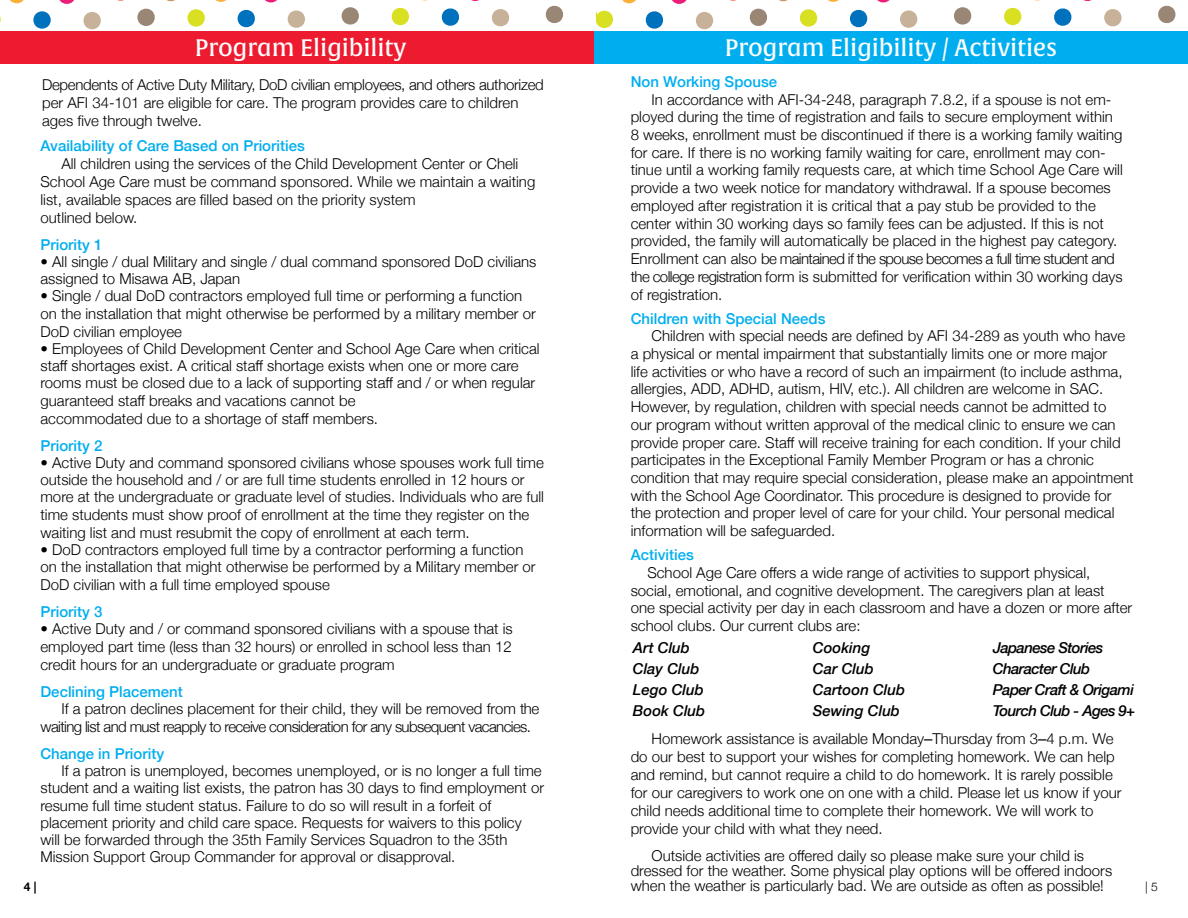
<style>
.page{position:relative;width:1188px;height:918px;background:#fff}
.page>*{position:absolute;margin:0;border:0;box-sizing:border-box;transform-origin:0 0}
.t1{font:23.4px "Alverata Informal PE Medium";color:#fff}
.t2{font:300 15px/17.7px "Helvetica Neue";color:#000}
.t3{font:300 15px/18px "Helvetica Neue";letter-spacing:-.02em;color:#000}
.t4{font:500 15px "Helvetica Neue";color:#00aeef}
.t5{font:300 15px/18px "Helvetica Neue";letter-spacing:-.04em;color:#000}
.t6{font:italic 500 15px/21px "Helvetica Neue";color:#000}
.t7{font:italic 500 15px/21px "Helvetica Neue";letter-spacing:-.04em;color:#000}
.t8{font:700 12px "Helvetica Neue";color:#000}
.t9{font:300 12px "Helvetica Neue";color:#000}
.s1{font-family:"Helvetica";font-weight:400}
</style>
<div class="page">
<svg style="left:545px;top:5px;width:18px;height:18px"></svg>
<svg style="left:341px;top:7px;width:18px;height:18px"></svg>
<svg style="left:391px;top:7px;width:18px;height:19px"></svg>
<svg style="left:441px;top:8px;width:18px;height:18px"></svg>
<svg style="left:492px;top:9px;width:18px;height:18px"></svg>
<svg style="left:137px;top:8px;width:18px;height:18px"></svg>
<svg style="left:166px;top:0;width:9px;height:2px"></svg>
<svg style="left:187px;top:0;width:39px;height:27px"></svg>
<svg style="left:237px;top:9px;width:18px;height:19px"></svg>
<svg style="left:265px;top:0;width:12px;height:3px"></svg>
<svg style="left:287px;top:10px;width:18px;height:18px"></svg>
<svg style="left:10px;top:0;width:14px;height:4px"></svg>
<svg style="left:33px;top:0;width:41px;height:29px"></svg>
<svg style="left:83px;top:12px;width:18px;height:18px"></svg>
<svg style="left:1158px;top:5px;width:18px;height:18px"></svg>
<svg style="left:954px;top:7px;width:18px;height:18px"></svg>
<svg style="left:1004px;top:7px;width:18px;height:19px"></svg>
<svg style="left:1054px;top:8px;width:18px;height:18px"></svg>
<svg style="left:1104px;top:9px;width:18px;height:18px"></svg>
<svg style="left:749px;top:8px;width:18px;height:18px"></svg>
<svg style="left:779px;top:0;width:9px;height:2px"></svg>
<svg style="left:799px;top:9px;width:19px;height:18px"></svg>
<svg style="left:828px;top:0;width:11px;height:2px"></svg>
<svg style="left:850px;top:9px;width:18px;height:19px"></svg>
<svg style="left:877px;top:0;width:13px;height:3px"></svg>
<svg style="left:900px;top:10px;width:18px;height:18px"></svg>
<svg style="left:595px;top:10px;width:18px;height:18px"></svg>
<svg style="left:622px;top:0;width:14px;height:4px"></svg>
<svg style="left:645px;top:11px;width:18px;height:18px"></svg>
<svg style="left:672px;top:0;width:15px;height:4px"></svg>
<svg style="left:696px;top:12px;width:18px;height:18px"></svg>
<div style="left:0;top:31px;width:594px;height:33px;background:#ed1b2f"></div>
<div style="left:595px;top:31px;width:593px;height:33px;background:#00aeef"></div>
<h1 class="t1" style="left:195px;top:32px;width:213px">Program Eligibility</h1>
<h1 class="t1" style="left:725px;top:32px;width:334px">Program Eligibility / Activities</h1>
<p class="t3" style="left:42px;top:75px;width:503px">Dependents of Active Duty Military, DoD civilian employees, and others authorized per AFI 34-101 are eligible for care. The program provides care to children ages five through twelve.</p>
<p class="t4" style="left:631px;top:70px;width:148px">Non Working Spouse</p>
<p class="t2" style="left:631px;top:89px;width:494px;text-indent:21px">In accordance with AFI-34-248, paragraph 7.8.2, if a spouse is not em&shy;ployed during the time of registration and fails to secure employment within 8 weeks, enrollment must be discontinued if there is a working family waiting for care. If there is no working family waiting for care, enrollment may con&shy;tinue until a working family requests care, at which time School Age Care will provide a two week notice for mandatory withdrawal. If a spouse becomes employed after registration it is critical that a pay stub be provided to the center within 30 working days so family fees can be adjusted. If this is not provided, the family will automatically be placed in the highest pay category.<br>Enrollment can also be maintained if the spouse becomes a full time student and the college registration form is submitted for verification within 30 working days of registration.</p>
<p class="t4" style="left:631px;top:306px;width:196px">Children with Special Needs</p>
<p class="t2" style="left:631px;top:326px;width:504px;text-indent:21px">Children with special needs are defined by AFI 34-289 as youth who have a physical or mental impairment that substantially limits one or more major<br>life activities or who have a record of such an impairment (to include asthma, allergies, ADD, ADHD, autism, HIV, etc.). All children are welcome in SAC.<br>However, by regulation, children with special needs cannot be admitted to<br>our program without written approval of the medical clinic to ensure we can provide proper care. Staff will receive training for each condition. If your child participates in the Exceptional Family Member Program or has a chronic condition that may require special consideration, please make an appointment with the School Age Coordinator. This procedure is designed to provide for the protection and proper level of care for your child. Your personal medical information will be safeguarded.</p>
<p class="t4" style="left:631px;top:543px;width:65px">Activities</p>
<p class="t2" style="left:631px;top:563px;width:503px;text-indent:17px">School Age Care offers a wide range of activities to support physical, social, emotional, and cognitive development. The caregivers plan at least one special activity per day in each classroom and have a dozen or more after school clubs. Our current clubs are:</p>
<p class="t6" style="left:633px;top:636px;width:74px">Art Club<br>Clay Club<br>Lego Club<br>Book Club</p>
<p class="t6" style="left:813px;top:636px;width:94px">Cooking<br>Car Club<br>Cartoon Club<br>Sewing Club</p>
<p class="t7" style="left:993px;top:636px;width:144px">Japanese Stories<br>Character Club<br>Paper Craft &amp; Origami<br>Tourch Club - Ages 9+</p>
<p class="t2" style="left:631px;top:728px;width:492px;text-indent:21px">Homework assistance is available Monday<span class="s1">–</span>Thursday from 3<span class="s1">–</span>4 p.m. We do our best to support your wishes for completing homework. We can help and remind, but cannot require a child to do homework. It is rarely possible for our caregivers to work one on one with a child. Please let us know if your child needs additional time to complete their homework. We will work to provide your child with what they need.</p>
<p class="t2" style="left:631px;top:847px;width:483px;line-height:15px;text-align:center">Outside activities are offered daily so please make sure your child is dressed for the weather. Some physical play options will be offered indoors</p>
<p class="t4" style="left:40px;top:133px;width:266px">Availability of Care Based on Priorities</p>
<p class="t2" style="left:40px;top:153px;width:496px;text-indent:21px">All children using the services of the Child Development Center or Cheli School Age Care must be command sponsored. While we maintain a waiting list, available spaces are filled based on the priority system<br>outlined below.</p>
<p class="t4" style="left:40px;top:232px;width:63px">Priority 1</p>
<p class="t2" style="left:40px;top:252px;width:497px;line-height:17.2px">• All single / dual Military and single / dual command sponsored DoD civilians assigned to Misawa AB, Japan</p>
<p class="t2" style="left:40px;top:286px;width:497px">• Single / dual DoD contractors employed full time or performing a function on the installation that might otherwise be performed by a military member or<br>DoD civilian employee</p>
<p class="t2" style="left:40px;top:339px;width:501px">• Employees of Child Development Center and School Age Care when critical staff shortages exist. A critical staff shortage exists when one or more care rooms must be closed due to a lack of supporting staff and / or when regular guaranteed staff breaks and vacations cannot be<br>accommodated due to a shortage of staff members.</p>
<p class="t4" style="left:40px;top:433px;width:63px">Priority 2</p>
<p class="t2" style="left:40px;top:453px;width:505px">• Active Duty and command sponsored civilians whose spouses work full time outside the household and / or are full time students enrolled in 12 hours or more at the undergraduate or graduate level of studies. Individuals who are full time students must show proof of enrollment at the time they register on the waiting list and must resubmit the copy of enrollment at each term.</p>
<p class="t2" style="left:40px;top:540px;width:497px">• DoD contractors employed full time by a contractor performing a function on the installation that might otherwise be performed by a Military member or<br>DoD civilian with a full time employed spouse</p>
<p class="t4" style="left:40px;top:600px;width:63px">Priority 3</p>
<p class="t2" style="left:40px;top:619px;width:474px;text-align:justify">• Active Duty and / or command sponsored civilians with a spouse that is employed part time (less than 32 hours) or enrolled in school less than 12 credit hours for an undergraduate or graduate program</p>
<p class="t4" style="left:40px;top:679px;width:144px">Declining Placement</p>
<p class="t5" style="left:40px;top:699px;width:500px;text-indent:21px">If a patron declines placement for their child, they will be removed from the waiting list and must reapply to receive consideration for any subsequent vacancies.</p>
<p class="t4" style="left:40px;top:742px;width:125px">Change in Priority</p>
<p class="t2" style="left:40px;top:761px;width:505px;line-height:17.2px;text-indent:21px">If a patron is unemployed, becomes unemployed, or is no longer a full time student and a waiting list exists, the patron has 30 days to find employment or resume full time student status. Failure to do so will result in a forfeit of placement priority and child care space. Requests for waivers to this policy will be forwarded through the 35th Family Services Squadron to the 35th Mission Support Group Commander for approval or disapproval.</p>
<p class="t8" style="left:24px;top:877px;width:14px">4 |</p>
<p class="t2" style="left:631px;top:875px;width:475px">when the weather is particularly bad. We are outside as often as possible!</p>
<p class="t9" style="left:1145px;top:877px;width:14px">| 5</p>
</div>
